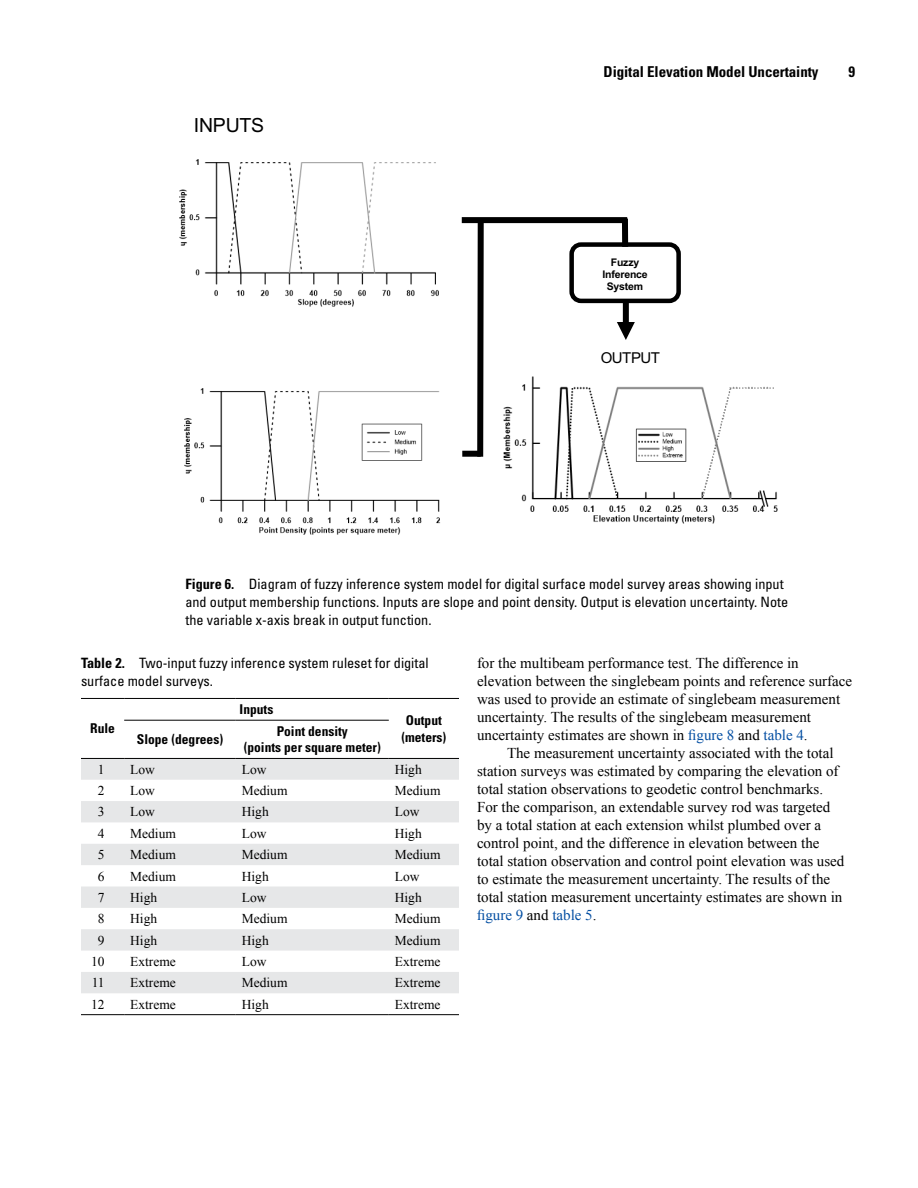
<style>
.page{position:relative;width:918px;height:1188px;background:#fff}
.page>*{position:absolute;margin:0;border:0;box-sizing:border-box;transform-origin:0 0}
.t1{font:19.5px "Arial";letter-spacing:-.01em;color:#000}
.Body_Text{font:15px/18px "Times New Roman";color:#000}
.t2{font:700 condensed 15px "Univers";letter-spacing:-.005em;color:#000}
.t3{font:15px "Arial";letter-spacing:-.035em;color:#000}
.FigureCaption{font:condensed 14.25px/18px "Univers";color:#000}
.TableTitle{font:condensed 14.25px/18px "Univers";color:#000}
.TableCellBody{font:13.5px "Times New Roman";color:#000}
.TableCellHeading{font:700 condensed 13.5px/16.5px "Univers";color:#000;text-align:center}
.TableCellDecAlign{font:13.5px "Times New Roman";color:#000}
.t4{font:700 10.5px/11.9px "Arial";letter-spacing:-.02em;color:#000;text-align:center}
.s1{font-weight:700}
.s2{color:#034ea2}
</style>
<div class="page">
<div style="left:462px;top:217px;width:165px;height:6px;background:#000"></div>
<svg style="left:474px;top:217px;width:13px;height:240px"></svg>
<div style="left:569px;top:242px;width:112px;height:61px;border:4px solid #000;border-radius:9px"></div>
<svg style="left:617px;top:300px;width:18px;height:40px"></svg>
<div style="left:462px;top:451px;width:19px;height:6px;background:#000"></div>
<div style="left:622px;top:222px;width:6px;height:22px;background:#000"></div>
<img style="left:503px;top:376px;width:275px;height:148px">
<img style="left:184px;top:388px;width:256px;height:147px">
<img style="left:179px;top:159px;width:260px;height:147px">
<svg style="left:81px;top:759px;width:378px;height:234px;fill:#e6e7e8"></svg>
<hr style="left:81px;top:698px;width:43px;height:1px;background:#000">
<hr style="left:124px;top:698px;width:112px;height:1px;background:#000">
<hr style="left:236px;top:698px;width:153px;height:1px;background:#000">
<hr style="left:389px;top:698px;width:70px;height:1px;background:#000">
<hr style="left:81px;top:758px;width:43px;height:1px;background:#000">
<hr style="left:124px;top:758px;width:112px;height:1px;background:#000">
<hr style="left:236px;top:758px;width:153px;height:1px;background:#000">
<hr style="left:389px;top:758px;width:70px;height:1px;background:#000">
<hr style="left:124px;top:720px;width:112px;height:1px;background:#000">
<hr style="left:236px;top:720px;width:153px;height:1px;background:#000">
<hr style="left:81px;top:1014px;width:43px;height:1px;background:#000">
<hr style="left:124px;top:1014px;width:112px;height:1px;background:#000">
<hr style="left:236px;top:1014px;width:153px;height:1px;background:#000">
<hr style="left:389px;top:1014px;width:70px;height:1px;background:#000">
<p class="t1" style="left:194px;top:112px;width:72px">INPUTS</p>
<p class="t2" style="left:604px;top:62px;width:216px">Digital Elevation Model Uncertainty</p>
<p class="t2" style="left:848px;top:62px;width:8px">9</p>
<p class="t4" style="left:602px;top:257px;width:47px">Fuzzy<br>Inference<br>System</p>
<p class="t3" style="left:601px;top:348px;width:61px">OUTPUT</p>
<p class="FigureCaption" style="left:185px;top:574px;width:604px"><span class="s1">Figure 6.</span> Diagram of fuzzy inference system model for digital surface model survey areas showing input and output membership functions. Inputs are slope and point density. Output is elevation uncertainty. Note the variable x-axis break in output function.</p>
<p class="TableTitle" style="left:81px;top:654px;width:349px"><span class="s1">Table 2.</span> Two-input fuzzy inference system ruleset for digital surface model surveys.</p>
<p class="TableCellHeading" style="left:90px;top:720px;width:26px">Rule</p>
<p class="Body_Text" style="left:477px;top:654px;width:377px">for the multibeam performance test. The difference in elevation between the singlebeam points and reference surface was used to provide an estimate of singlebeam measurement uncertainty. The results of the singlebeam measurement uncertainty estimates are shown in <span class="s2">figure 8</span> and <span class="s2">table 4</span>.</p>
<p class="Body_Text" style="left:477px;top:744px;width:369px;text-indent:30px">The measurement uncertainty associated with the total station surveys was estimated by comparing the elevation of total station observations to geodetic control benchmarks.<br>For the comparison, an extendable survey rod was targeted by a total station at each extension whilst plumbed over a control point, and the difference in elevation between the total station observation and control point elevation was used to estimate the measurement uncertainty. The results of the total station measurement uncertainty estimates are shown in <span class="s2">figure 9</span> and <span class="s2">table 5</span>.</p>
<p class="TableCellHeading" style="left:240px;top:701px;width:35px">Inputs</p>
<p class="TableCellHeading" style="left:406px;top:712px;width:38px">Output</p>
<p class="TableCellHeading" style="left:244px;top:723px;width:139px">Point density<br>(points per square meter)</p>
<p class="TableCellHeading" style="left:137px;top:731px;width:88px">Slope (degrees)</p>
<p class="TableCellHeading" style="left:401px;top:728px;width:46px">(meters)</p>
<p class="TableCellDecAlign" style="left:98px;top:760px;width:8px">1</p>
<p class="TableCellBody" style="left:130px;top:760px;width:26px">Low</p>
<p class="TableCellBody" style="left:242px;top:760px;width:26px">Low</p>
<p class="TableCellBody" style="left:395px;top:760px;width:28px">High</p>
<p class="TableCellDecAlign" style="left:98px;top:781px;width:8px">2</p>
<p class="TableCellBody" style="left:130px;top:781px;width:26px">Low</p>
<p class="TableCellBody" style="left:242px;top:781px;width:47px">Medium</p>
<p class="TableCellBody" style="left:395px;top:781px;width:47px">Medium</p>
<p class="TableCellDecAlign" style="left:98px;top:803px;width:8px">3</p>
<p class="TableCellBody" style="left:130px;top:803px;width:26px">Low</p>
<p class="TableCellBody" style="left:242px;top:803px;width:28px">High</p>
<p class="TableCellBody" style="left:395px;top:803px;width:26px">Low</p>
<p class="TableCellDecAlign" style="left:98px;top:824px;width:8px">4</p>
<p class="TableCellBody" style="left:130px;top:824px;width:47px">Medium</p>
<p class="TableCellBody" style="left:242px;top:824px;width:26px">Low</p>
<p class="TableCellBody" style="left:395px;top:824px;width:28px">High</p>
<p class="TableCellDecAlign" style="left:98px;top:846px;width:8px">5</p>
<p class="TableCellBody" style="left:130px;top:846px;width:47px">Medium</p>
<p class="TableCellBody" style="left:242px;top:846px;width:47px">Medium</p>
<p class="TableCellBody" style="left:395px;top:846px;width:47px">Medium</p>
<p class="TableCellDecAlign" style="left:98px;top:867px;width:8px">6</p>
<p class="TableCellBody" style="left:130px;top:867px;width:47px">Medium</p>
<p class="TableCellBody" style="left:242px;top:867px;width:28px">High</p>
<p class="TableCellBody" style="left:395px;top:867px;width:26px">Low</p>
<p class="TableCellDecAlign" style="left:98px;top:888px;width:8px">7</p>
<p class="TableCellBody" style="left:130px;top:888px;width:28px">High</p>
<p class="TableCellBody" style="left:242px;top:888px;width:26px">Low</p>
<p class="TableCellBody" style="left:395px;top:888px;width:28px">High</p>
<p class="TableCellDecAlign" style="left:98px;top:910px;width:8px">8</p>
<p class="TableCellBody" style="left:130px;top:910px;width:28px">High</p>
<p class="TableCellBody" style="left:242px;top:910px;width:47px">Medium</p>
<p class="TableCellBody" style="left:395px;top:910px;width:47px">Medium</p>
<p class="TableCellDecAlign" style="left:98px;top:931px;width:8px">9</p>
<p class="TableCellBody" style="left:130px;top:931px;width:28px">High</p>
<p class="TableCellBody" style="left:242px;top:931px;width:28px">High</p>
<p class="TableCellBody" style="left:395px;top:931px;width:47px">Medium</p>
<p class="TableCellDecAlign" style="left:91px;top:952px;width:15px">10</p>
<p class="TableCellBody" style="left:130px;top:952px;width:47px">Extreme</p>
<p class="TableCellBody" style="left:242px;top:952px;width:26px">Low</p>
<p class="TableCellBody" style="left:395px;top:952px;width:47px">Extreme</p>
<p class="TableCellDecAlign" style="left:92px;top:974px;width:15px">11</p>
<p class="TableCellBody" style="left:130px;top:974px;width:47px">Extreme</p>
<p class="TableCellBody" style="left:242px;top:974px;width:47px">Medium</p>
<p class="TableCellBody" style="left:395px;top:974px;width:47px">Extreme</p>
<p class="TableCellDecAlign" style="left:91px;top:995px;width:15px">12</p>
<p class="TableCellBody" style="left:130px;top:995px;width:47px">Extreme</p>
<p class="TableCellBody" style="left:242px;top:995px;width:28px">High</p>
<p class="TableCellBody" style="left:395px;top:995px;width:47px">Extreme</p>
</div>
